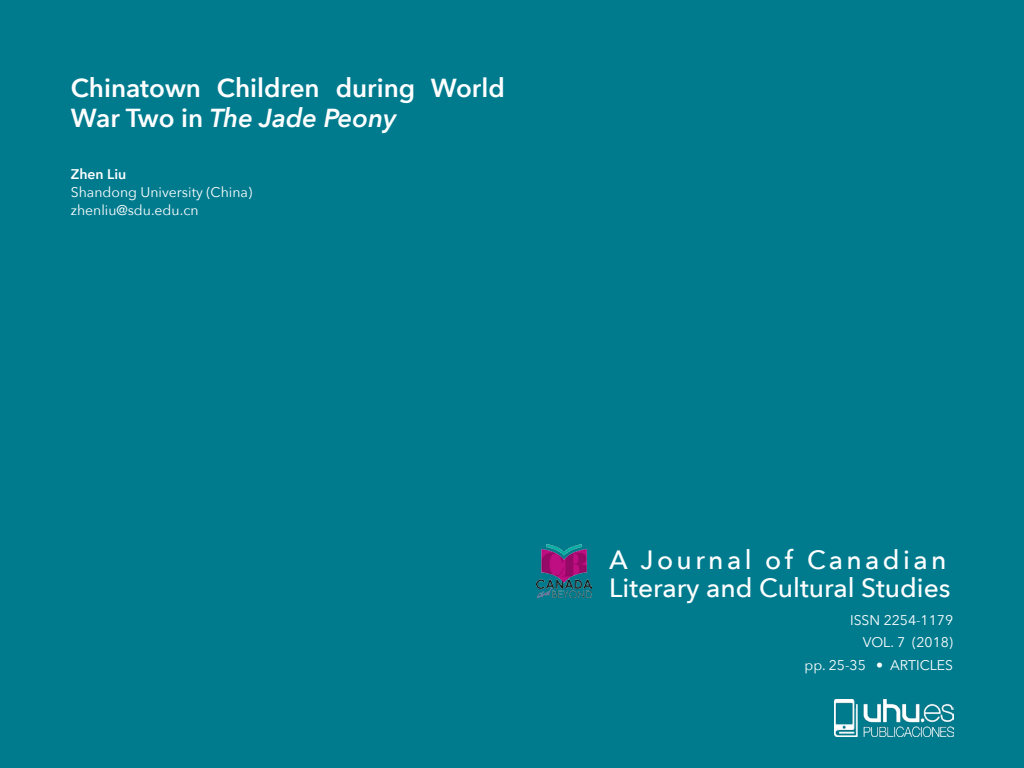
<style>
.page{position:relative;width:1024px;height:768px;background:#007b8e}
.page>*{position:absolute;margin:0;border:0;box-sizing:border-box;transform-origin:0 0}
.t1{font:500 26.4px/28.6px "Avenir Next";color:#fff}
.t2{font:600 26px/30px "Avenir Next";color:#fff}
.t3{font:14px/22.1px "Avenir Next";color:#fff}
.t4{font:600 14px "Avenir Next";color:#fff}
.s1{font-style:italic}
</style>
<div class="page">
<img style="left:835px;top:700px;width:118px;height:36px">
<img style="left:536px;top:544px;width:55px;height:53px">
<h2 class="t2" style="left:71px;top:72px;width:435px">Chinatown Children during World<br>War Two in <span class="s1">The Jade Peony</span></h2>
<p class="t4" style="left:71px;top:162px;width:57px">Zhen Liu</p>
<p class="t3" style="left:71px;top:182px;width:183px;line-height:18px">Shandong University (China) zhenliu@sdu.edu.cn</p>
<h1 class="t1" style="left:609px;top:544px;width:343px">A Journal of Canadian<br>Literary and Cultural Studies</h1>
<p class="t3" style="left:804px;top:609px;width:150px;text-align:right">ISSN 2254-1179<br>VOL. 7 (2018)<br>pp. 25-35 • ARTICLES</p>
</div>
